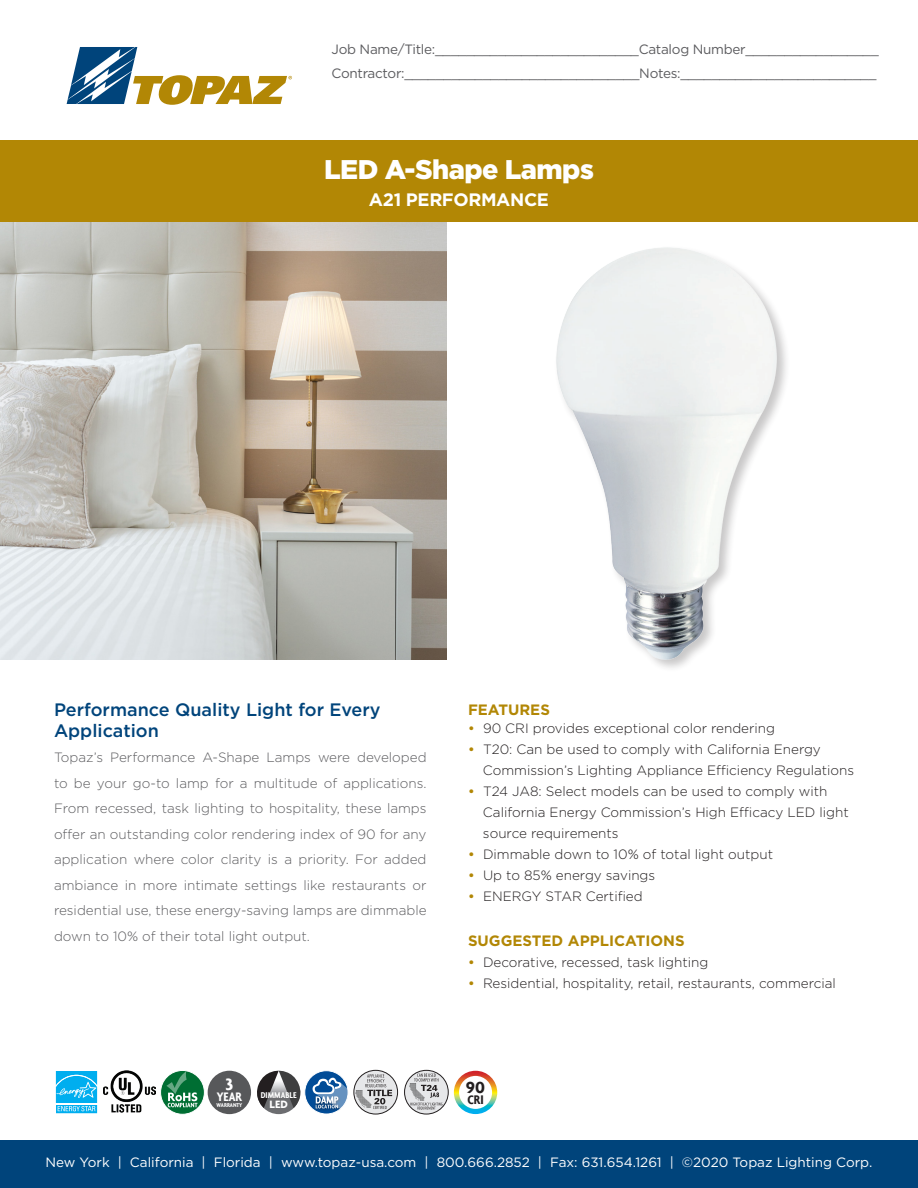
<style>
.page{position:relative;width:918px;height:1188px;background:#fff}
.page>*{position:absolute;margin:0;border:0;box-sizing:border-box;transform-origin:0 0}
.t1{font:900 27px "Gotham";letter-spacing:-.02em;color:#fff}
.t2{font:700 18.15px "Agenda";color:#fff}
.t3{font:500 18px/21px "Gotham";color:#00447b}
.t4{font:700 18px "Gotham";letter-spacing:-.02em;color:#fff}
.t5{font:700 17.7px "Agenda";color:#231f20}
.t6{font:700 15px "Gotham";color:#b28705}
.t7{font:300 13.5px "Gotham";color:#231f20}
.t8{font:300 13.5px/25.5px "Gotham";color:#5c5c5f;text-align:justify}
.t9{font:13.5px "Gotham";letter-spacing:-.02em;color:#5c5c5f}
.t10{font:13.5px "Gotham";color:#fff}
.t11{font:700 condensed 13.5px "Agenda";color:#231f20}
.t12{font:700 condensed 13.2px "Agenda";color:#fff}
.t13{font:700 11.4px "Agenda";color:#fff}
.t14{font:700 condensed 9px "Agenda";color:#fff}
.t15{font:700 condensed 6px "Agenda";color:#fff}
.s1{font-weight:500;color:#b28705}
</style>
<div class="page">
<img style="left:0;top:222px;width:447px;height:438px">
<div style="left:0;top:140px;width:918px;height:82px;background:#b28705"></div>
<svg style="left:67px;top:47px;width:225px;height:58px"></svg>
<div style="left:0;top:1140px;width:918px;height:48px;background:#00447b"></div>
<svg style="left:55px;top:1071px;width:43px;height:43px;background:#3dc1f2"></svg>
<svg style="left:257px;top:1071px;width:43px;height:43px"></svg>
<svg style="left:257px;top:1070px;width:44px;height:38px"></svg>
<div style="left:208px;top:1071px;width:43px;height:43px;background:#57585a;border-radius:50%"></div>
<svg style="left:456px;top:1073px;width:39px;height:39px"></svg>
<div style="left:454px;top:1071px;width:43px;height:43px;border:5px solid #fff;border-radius:50%"></div>
<img style="left:103px;top:1070px;width:52px;height:43px">
<svg style="left:161px;top:1070px;width:43px;height:44px"></svg>
<div style="left:160px;top:1070px;width:45px;height:45px;border:1px solid #fff;border-radius:50%"></div>
<svg style="left:166px;top:1071px;width:32px;height:36px"></svg>
<svg style="left:354px;top:1070px;width:44px;height:44px"></svg>
<div style="left:354px;top:1070px;width:44px;height:44px;border:1px solid #231f20;border-radius:50%"></div>
<img style="left:355px;top:1090px;width:10px;height:18px">
<svg style="left:365px;top:1074px;width:27px;height:35px"></svg>
<svg style="left:405px;top:1070px;width:43px;height:44px"></svg>
<div style="left:404px;top:1070px;width:44px;height:44px;border:1px solid #231f20;border-radius:50%"></div>
<img style="left:408px;top:1083px;width:2px;height:18px">
<svg style="left:410px;top:1074px;width:32px;height:36px"></svg>
<div style="left:305px;top:1071px;width:43px;height:43px;background:#014c97;border-radius:50%"></div>
<div style="left:304px;top:1070px;width:45px;height:44px;border:1px solid #fff;border-radius:50%"></div>
<div style="left:315px;top:1104px;width:26px;height:7px;background:#231f20;opacity:.5"></div>
<svg style="left:313px;top:1078px;width:36px;height:32px"></svg>
<div style="left:554px;top:246px;width:237px;height:427px;background:#231f20;opacity:.25"></div>
<img style="left:555px;top:246px;width:224px;height:415px">
<p class="t9" style="left:332px;top:40px;width:549px">Job Name/Title:__________________________Catalog Number_________________</p>
<p class="t9" style="left:332px;top:64px;width:546px">Contractor:______________________________Notes:_________________________</p>
<p class="t1" style="left:324px;top:150px;width:271px">LED A-Shape Lamps</p>
<p class="t4" style="left:369px;top:187px;width:182px">A21 PERFORMANCE</p>
<p class="t3" style="left:54px;top:699px;width:328px">Performance Quality Light for Every<br>Application</p>
<p class="t8" style="left:54px;top:745px;width:374px">Topaz’s Performance A-Shape Lamps were developed to be your go-to lamp for a multitude of applications.<br>From recessed, task lighting to hospitality, these lamps offer an outstanding color rendering index of 90 for any application where color clarity is a priority. For added ambiance in more intimate settings like restaurants or residential use, these energy-saving lamps are dimmable down to 10% of their total light output.</p>
<p class="t2" style="left:225px;top:1073px;width:9px">3</p>
<p class="t12" style="left:217px;top:1089px;width:27px">YEAR</p>
<p class="t15" style="left:216px;top:1101px;width:27px">WARRANTY</p>
<p class="t14" style="left:261px;top:1090px;width:37px">DIMMABLE</p>
<p class="t13" style="left:270px;top:1097px;width:20px">LED</p>
<p class="t6" style="left:468px;top:699px;width:83px">FEATURES</p>
<p class="t7" style="left:468px;top:719px;width:309px"><span class="s1">•</span> 90 CRI provides exceptional color rendering</p>
<p class="t7" style="left:468px;top:740px;width:354px"><span class="s1">•</span> T20: Can be used to comply with California Energy</p>
<p class="t7" style="left:483px;top:761px;width:373px">Commission’s Lighting Appliance Efficiency Regulations</p>
<p class="t7" style="left:468px;top:782px;width:361px"><span class="s1">•</span> T24 JA8: Select models can be used to comply with</p>
<p class="t7" style="left:483px;top:803px;width:367px">California Energy Commission’s High Efficacy LED light</p>
<p class="t7" style="left:483px;top:824px;width:137px">source requirements</p>
<p class="t7" style="left:468px;top:845px;width:307px"><span class="s1">•</span> Dimmable down to 10% of total light output</p>
<p class="t7" style="left:468px;top:866px;width:189px"><span class="s1">•</span> Up to 85% energy savings</p>
<p class="t7" style="left:468px;top:887px;width:176px"><span class="s1">•</span> ENERGY STAR Certified</p>
<p class="t6" style="left:468px;top:930px;width:218px">SUGGESTED APPLICATIONS</p>
<p class="t7" style="left:468px;top:953px;width:242px"><span class="s1">•</span> Decorative, recessed, task lighting</p>
<p class="t7" style="left:468px;top:974px;width:370px"><span class="s1">•</span> Residential, hospitality, retail, restaurants, commercial</p>
<p class="t5" style="left:466px;top:1077px;width:21px">90</p>
<p class="t11" style="left:467px;top:1092px;width:18px">CRI</p>
<p class="t10" style="left:46px;top:1154px;width:828px">New York | California | Florida | www.topaz-usa.com | 800.666.2852 | Fax: 631.654.1261 | ©2020 Topaz Lighting Corp.</p>
</div>
